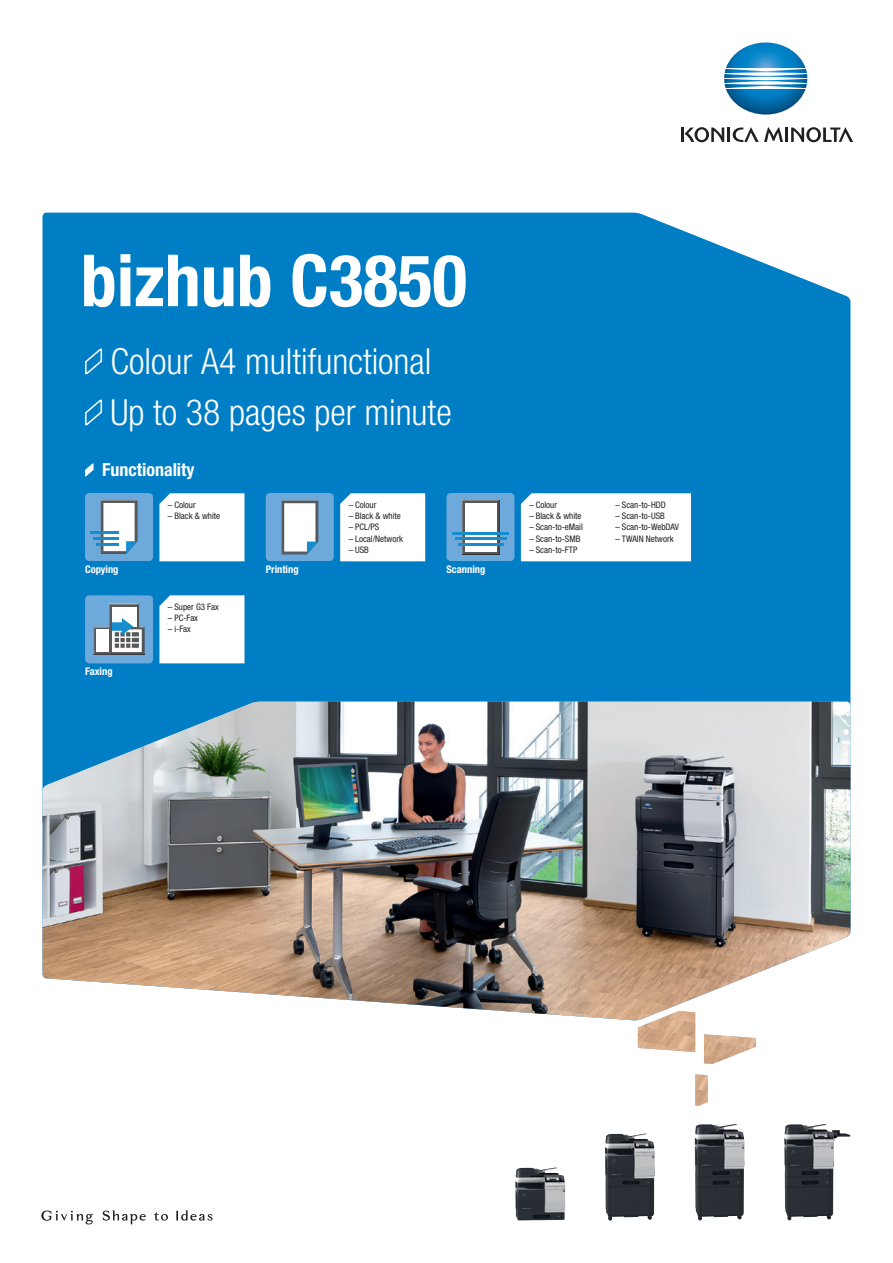
<style>
.page{position:relative;width:893px;height:1263px;background:#fff}
.page>*{position:absolute;margin:0;border:0;box-sizing:border-box;transform-origin:0 0}
.t1{font:700 condensed 72px "Helvetica Neue LTW1 G";color:#fff}
.t2{font:300 condensed 36px/51px "Helvetica Neue LTW1 G";color:#fff}
.t3{font:700 condensed 18px "Helvetica Neue LTW1 G";color:#fff}
.t4{font:700 condensed 10.5px "Helvetica Neue LTW1 G";color:#fff}
.t5{font:condensed 9px "Helvetica Neue LTW1 G";color:#231f20}
</style>
<div class="page">
<div style="left:43px;top:213px;width:807px;height:489px;background:#007ec5"></div>
<svg style="left:85px;top:349px;width:17px;height:25px"></svg>
<svg style="left:85px;top:400px;width:17px;height:25px"></svg>
<svg style="left:85px;top:463px;width:9px;height:13px"></svg>
<img style="left:724px;top:42px;width:83px;height:73px">
<hr style="left:785px;top:128px;width:3px;height:14px;background:#231f20">
<svg style="left:791px;top:127px;width:62px;height:15px"></svg>
<svg style="left:681px;top:127px;width:102px;height:15px"></svg>
<svg style="left:103px;top:1210px;width:43px;height:14px"></svg>
<svg style="left:176px;top:1210px;width:37px;height:10px"></svg>
<svg style="left:41px;top:1210px;width:52px;height:14px"></svg>
<svg style="left:154px;top:1212px;width:14px;height:9px"></svg>
<img style="left:43px;top:702px;width:807px;height:404px">
<svg style="left:159px;top:493px;width:85px;height:68px"></svg>
<div style="left:266px;top:493px;width:68px;height:68px;background:#6da9db;border-radius:4px"></div>
<div style="left:446px;top:493px;width:68px;height:68px;background:#6da9db;border-radius:4px"></div>
<img style="left:281px;top:500px;width:37px;height:3px">
<svg style="left:281px;top:503px;width:37px;height:52px;background:#d2dae0"></svg>
<div style="left:85px;top:595px;width:68px;height:68px;background:#6da9db;border-radius:4px"></div>
<img style="left:94px;top:604px;width:51px;height:51px">
<div style="left:112px;top:607px;width:24px;height:19px;background:#fff"></div>
<div style="left:96px;top:629px;width:13px;height:23px;background:#fff"></div>
<svg style="left:112px;top:618px;width:30px;height:34px"></svg>
<div style="left:85px;top:493px;width:68px;height:68px;background:#6da9db;border-radius:4px"></div>
<img style="left:101px;top:500px;width:36px;height:3px">
<svg style="left:101px;top:503px;width:37px;height:51px;background:#cfd9df"></svg>
<hr style="left:96px;top:543px;width:23px;height:2px;background:#178dce">
<hr style="left:94px;top:537px;width:25px;height:3px;background:#178dce">
<hr style="left:91px;top:531px;width:28px;height:3px;background:#178dce">
<img style="left:462px;top:500px;width:37px;height:55px">
<div style="left:465px;top:503px;width:31px;height:48px;background:#fff"></div>
<hr style="left:458px;top:543px;width:45px;height:3px;background:#178dce">
<hr style="left:455px;top:537px;width:51px;height:3px;background:#178dce">
<hr style="left:452px;top:532px;width:57px;height:2px;background:#178dce">
<svg style="left:340px;top:493px;width:85px;height:68px"></svg>
<svg style="left:159px;top:595px;width:85px;height:68px"></svg>
<svg style="left:521px;top:493px;width:170px;height:68px"></svg>
<img style="left:784px;top:1124px;width:57px;height:96px">
<img style="left:695px;top:1124px;width:50px;height:96px">
<img style="left:605px;top:1134px;width:50px;height:87px">
<img style="left:515px;top:1167px;width:50px;height:53px">
<h1 class="t1" style="left:81px;top:237px;width:388px">bizhub C3850</h1>
<h2 class="t2" style="left:111px;top:336px;width:343px">Colour A4 multifunctional<br>Up to 38 pages per minute</h2>
<h3 class="t3" style="left:102px;top:459px;width:94px">Functionality</h3>
<p class="t5" style="left:168px;top:500px;width:29px">– Colour</p>
<p class="t5" style="left:168px;top:511px;width:54px">– Black &amp; white</p>
<p class="t5" style="left:349px;top:500px;width:29px">– Colour</p>
<p class="t5" style="left:349px;top:511px;width:54px">– Black &amp; white</p>
<p class="t5" style="left:349px;top:522px;width:32px">– PCL/PS</p>
<p class="t5" style="left:349px;top:533px;width:56px">– Local/Network</p>
<p class="t5" style="left:349px;top:544px;width:22px">– USB</p>
<p class="t4" style="left:85px;top:563px;width:35px">Copying</p>
<p class="t4" style="left:446px;top:563px;width:40px">Scanning</p>
<p class="t4" style="left:266px;top:563px;width:34px">Printing</p>
<p class="t4" style="left:85px;top:665px;width:29px">Faxing</p>
<p class="t5" style="left:168px;top:602px;width:52px">– Super G3 Fax</p>
<p class="t5" style="left:168px;top:613px;width:32px">– PC-Fax</p>
<p class="t5" style="left:168px;top:624px;width:24px">– i-Fax</p>
<p class="t5" style="left:529px;top:500px;width:29px">– Colour</p>
<p class="t5" style="left:529px;top:511px;width:54px">– Black &amp; white</p>
<p class="t5" style="left:529px;top:522px;width:55px">– Scan-to-eMail</p>
<p class="t5" style="left:529px;top:533px;width:53px">– Scan-to-SMB</p>
<p class="t5" style="left:529px;top:544px;width:50px">– Scan-to-FTP</p>
<p class="t5" style="left:615px;top:500px;width:52px">– Scan-to-HDD</p>
<p class="t5" style="left:615px;top:511px;width:51px">– Scan-to-USB</p>
<p class="t5" style="left:615px;top:522px;width:65px">– Scan-to-WebDAV</p>
<p class="t5" style="left:615px;top:533px;width:60px">– TWAIN Network</p>
</div>
